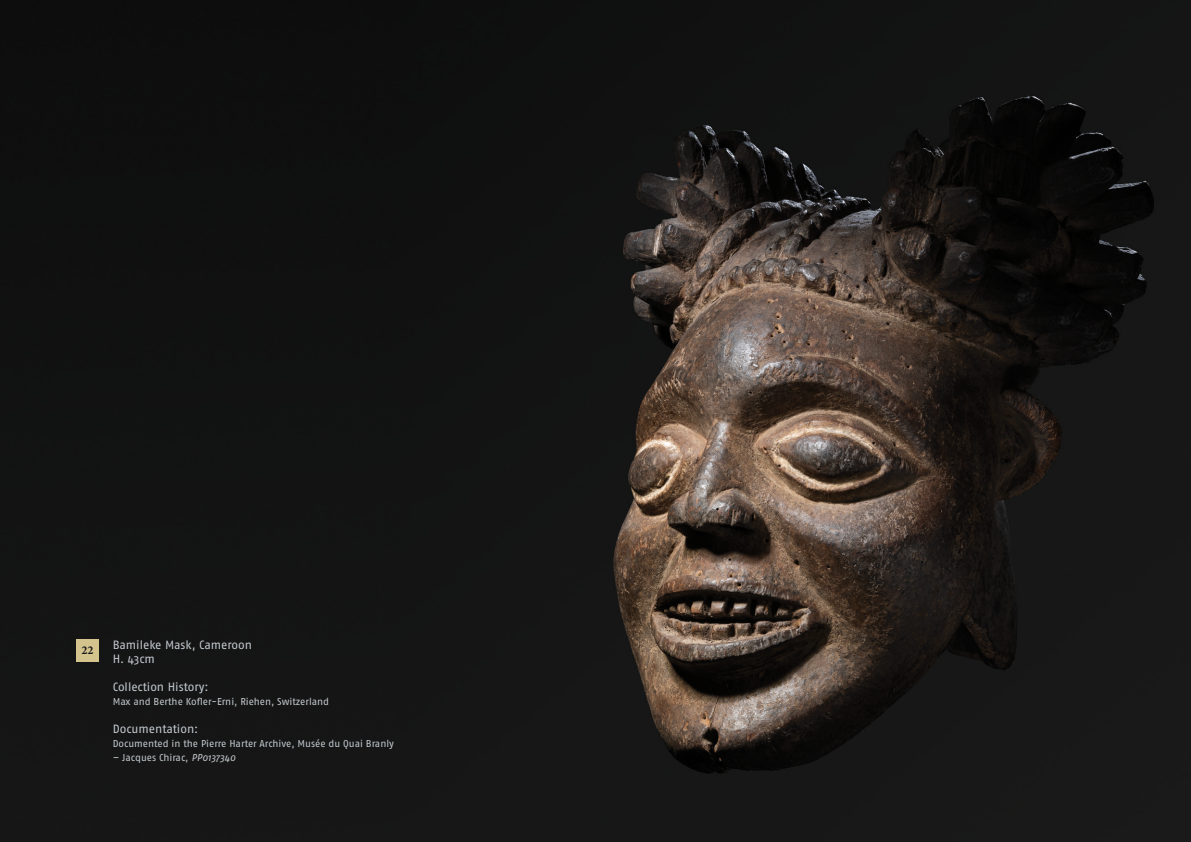
<style>
.page{position:relative;width:1191px;height:842px;background:#fff}
.page>*{position:absolute;margin:0;border:0;box-sizing:border-box;transform-origin:0 0}
.t1{font:12px/14px "Fago OT";letter-spacing:-.005em;color:#c3c9ce}
.t2{font:700 12px "Minion Pro";color:#1a171c}
.t3{font:10px "Fago OT";color:#c3c9ce}
.s1{font-style:italic}
</style>
<div class="page">
<img style="left:0;top:0;width:1191px;height:842px">
<div style="left:77px;top:639px;width:22px;height:23px;background:#d3c48d"></div>
<p class="t2" style="left:81px;top:641px;width:13px">22</p>
<p class="t1" style="left:113px;top:638px;width:141px">Bamileke Mask, Cameroon<br>H. 43cm</p>
<p class="t1" style="left:113px;top:680px;width:97px">Collection History:</p>
<p class="t3" style="left:113px;top:695px;width:218px">Max and Berthe Kofler-Erni, Riehen, Switzerland</p>
<p class="t1" style="left:113px;top:722px;width:87px">Documentation:</p>
<p class="t3" style="left:113px;top:737px;width:283px">Documented in the Pierre Harter Archive, Musée du Quai Branly</p>
<p class="t3" style="left:113px;top:751px;width:124px">– Jacques Chirac, <span class="s1">PP0137340</span></p>
</div>
